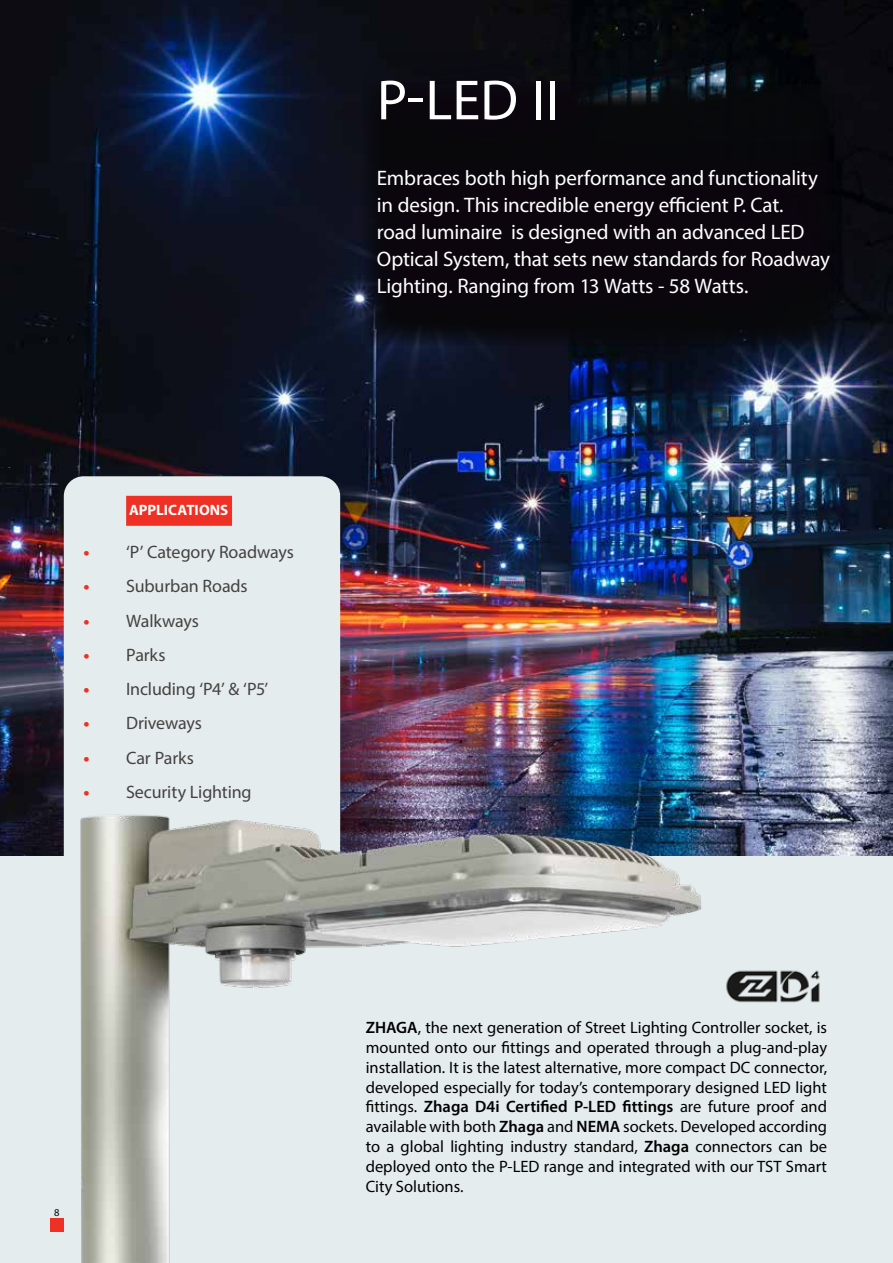
<style>
.page{position:relative;width:893px;height:1263px;background:#fff}
.page>*{position:absolute;margin:0;border:0;box-sizing:border-box;transform-origin:0 0}
.t1{font:57px "Myriad Pro";color:#fff}
.t2{font:21px/27px "Myriad Pro";letter-spacing:-.01em;color:#fff}
.t3{font:18px "Myriad Pro";letter-spacing:-.01em;color:#454340}
.t4{font:16.5px/19.8px "Myriad Pro";color:#000;text-align:justify}
.t5{font:700 15px "Myriad Pro";color:#fff}
.t6{font:10.5px "Myriad Pro";color:#000}
.s1{font-weight:700;color:#ee3124}
.s2{font-weight:600}
</style>
<div class="page">
<img style="left:0;top:0;width:893px;height:857px">
<div style="left:0;top:857px;width:893px;height:406px;background:#e5ecee"></div>
<img style="left:0;top:467px;width:713px;height:796px">
<img style="left:726px;top:970px;width:94px;height:33px">
<svg style="left:367px;top:336px;width:463px;height:7px;background:#0b0f1a"></svg>
<div style="left:356px;top:47px;width:523px;height:289px;background:#0a070e"></div>
<p class="t5" style="left:129px;top:500px;width:101px">APPLICATIONS</p>
<p class="t3" style="left:84px;top:541px;width:212px"><span class="s1">•</span> ‘P’ Category Roadways</p>
<p class="t3" style="left:84px;top:575px;width:166px"><span class="s1">•</span> Suburban Roads</p>
<p class="t3" style="left:84px;top:609px;width:117px"><span class="s1">•</span> Walkways</p>
<p class="t3" style="left:84px;top:644px;width:83px"><span class="s1">•</span> Parks</p>
<p class="t3" style="left:84px;top:678px;width:186px"><span class="s1">•</span> Including ‘P4’ &amp; ‘P5’</p>
<p class="t3" style="left:84px;top:712px;width:120px"><span class="s1">•</span> Driveways</p>
<p class="t3" style="left:84px;top:746px;width:112px"><span class="s1">•</span> Car Parks</p>
<p class="t3" style="left:84px;top:781px;width:170px"><span class="s1">•</span> Security Lighting</p>
<h1 class="t1" style="left:377px;top:65px;width:183px">P-LED II</h1>
<p class="t2" style="left:377px;top:164px;width:455px">Embraces both high performance and functionality in design. This incredible energy efficient P. Cat.<br>road luminaire is designed with an advanced LED Optical System, that sets new standards for Roadway Lighting. Ranging from 13 Watts - 58 Watts.</p>
<p class="t6" style="left:54px;top:1205px;width:7px">8</p>
<p class="t4" style="left:366px;top:1017px;width:463px"><span class="s2">ZHAGA</span>, the next generation of Street Lighting Controller socket, is mounted onto our fittings and operated through a plug-and-play installation. It is the latest alternative, more compact DC connector, developed especially for today’s contemporary designed LED light fittings. <span class="s2">Zhaga D4i Certified P-LED fittings</span> are future proof and available with both <span class="s2">Zhaga</span> and <span class="s2">NEMA</span> sockets. Developed according to a global lighting industry standard, <span class="s2">Zhaga</span> connectors can be deployed onto the P-LED range and integrated with our TST Smart City Solutions.</p>
</div>
